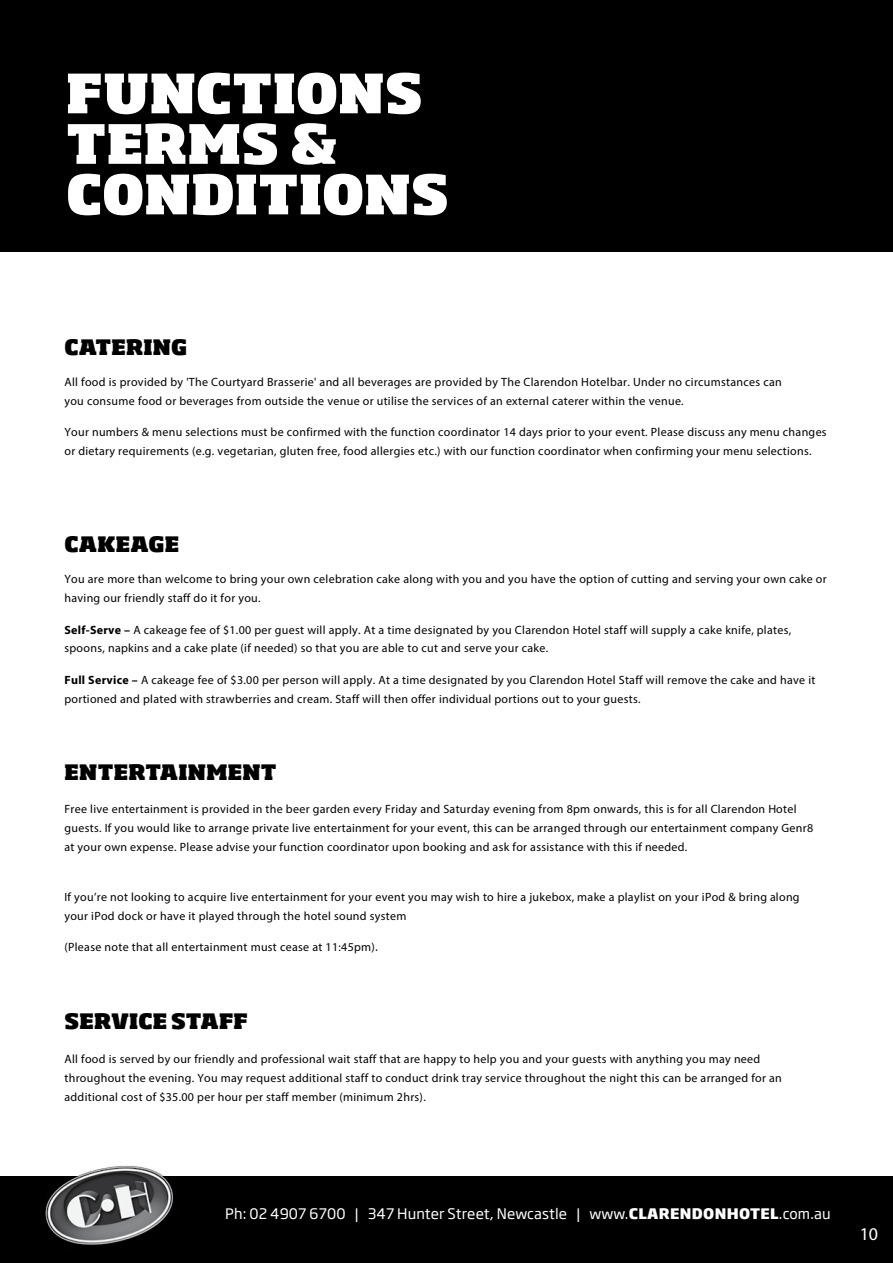
<style>
.page{position:relative;width:893px;height:1263px;background:#fff}
.page>*{position:absolute;margin:0;border:0;box-sizing:border-box;transform-origin:0 0}
.t1{font:800 53.4px/50.6px "Soho Std";letter-spacing:.01em;color:#fff}
.t2{font:800 21px "Soho Std";letter-spacing:.015em;color:#000}
.t3{font:18px "Myriad Pro";color:#fff}
.t4{font:14.4px "Soho Gothic Std";letter-spacing:.01em;color:#fff}
.t5{font:12px/18.8px "Myriad Pro";letter-spacing:.025em;color:#000}
.s1{font-weight:700}
.s2{font-family:"Soho Gothic Std"}
.s3{font-weight:800}
</style>
<div class="page">
<div style="left:0;top:1176px;width:893px;height:87px;background:#000"></div>
<img style="left:45px;top:1165px;width:128px;height:80px">
<div style="left:0;top:0;width:893px;height:252px;background:#000"></div>
<h1 class="t1" style="left:66px;top:66px;width:379px">FUNCTIONS<br>TERMS &amp;<br>CONDITIONS</h1>
<h2 class="t2" style="left:65px;top:333px;width:17px">CAT</h2>
<h2 class="t2" style="left:112px;top:333px;width:31px">ERIN</h2>
<h2 class="t2" style="left:171px;top:333px;width:17px">G</h2>
<p class="t5" style="left:64px;top:373px;width:719px">All food is provided by 'The Courtyard Brasserie' and all beverages are provided by The Clarendon Hotelbar. Under no circumstances can you consume food or beverages from outside the venue or utilise the services of an external caterer within the venue.</p>
<p class="t5" style="left:64px;top:423px;width:764px">Your numbers &amp; menu selections must be confirmed with the function coordinator 14 days prior to your event. Please discuss any menu changes or dietary requirements (e.g. vegetarian, gluten free, food allergies etc.) with our function coordinator when confirming your menu selections.</p>
<h2 class="t2" style="left:65px;top:530px;width:18px">CAK</h2>
<h2 class="t2" style="left:116px;top:530px;width:65px">EAGE</h2>
<p class="t5" style="left:64px;top:570px;width:764px">You are more than welcome to bring your own celebration cake along with you and you have the option of cutting and serving your own cake or having our friendly staff do it for you.</p>
<p class="t5" style="left:64px;top:620px;width:728px"><span class="s1">Self-Serve –</span> A cakeage fee of $1.00 per guest will apply. At a time designated by you Clarendon Hotel staff will supply a cake knife, plates, spoons, napkins and a cake plate (if needed) so that you are able to cut and serve your cake.</p>
<p class="t5" style="left:64px;top:670px;width:752px"><span class="s1">Full Service –</span> A cakeage fee of $3.00 per person will apply. At a time designated by you Clarendon Hotel Staff will remove the cake and have it portioned and plated with strawberries and cream. Staff will then offer individual portions out to your guests.</p>
<h2 class="t2" style="left:65px;top:759px;width:82px">ENTERTAINM</h2>
<h2 class="t2" style="left:228px;top:759px;width:33px">ENT</h2>
<p class="t5" style="left:64px;top:800px;width:750px">Free live entertainment is provided in the beer garden every Friday and Saturday evening from 8pm onwards, this is for all Clarendon Hotel guests. If you would like to arrange private live entertainment for your event, this can be arranged through our entertainment company Genr8 at your own expense. Please advise your function coordinator upon booking and ask for assistance with this if needed.</p>
<p class="t5" style="left:64px;top:887px;width:737px">If you’re not looking to acquire live entertainment for your event you may wish to hire a jukebox, make a playlist on your iPod &amp; bring along your iPod dock or have it played through the hotel sound system</p>
<p class="t5" style="left:64px;top:938px;width:315px">(Please note that all entertainment must cease at 11:45pm)<span class="s2">.</span></p>
<h2 class="t2" style="left:65px;top:1007px;width:45px">SERVIC</h2>
<h2 class="t2" style="left:153px;top:1007px;width:97px">E STAFF</h2>
<p class="t5" style="left:64px;top:1050px;width:719px">All food is served by our friendly and professional wait staff that are happy to help you and your guests with anything you may need throughout the evening. You may request additional staff to conduct drink tray service throughout the night this can be arranged for an additional cost of $35.00 per hour per staff member (minimum 2hrs).</p>
<p class="t4" style="left:225px;top:1205px;width:607px">Ph: 02 4907 6700 | 347 Hunter Street, Newcastle | www.<span class="s3">CLARENDONHOTEL</span>.com.au</p>
<h3 class="t3" style="left:860px;top:1223px;width:20px">10</h3>
</div>
